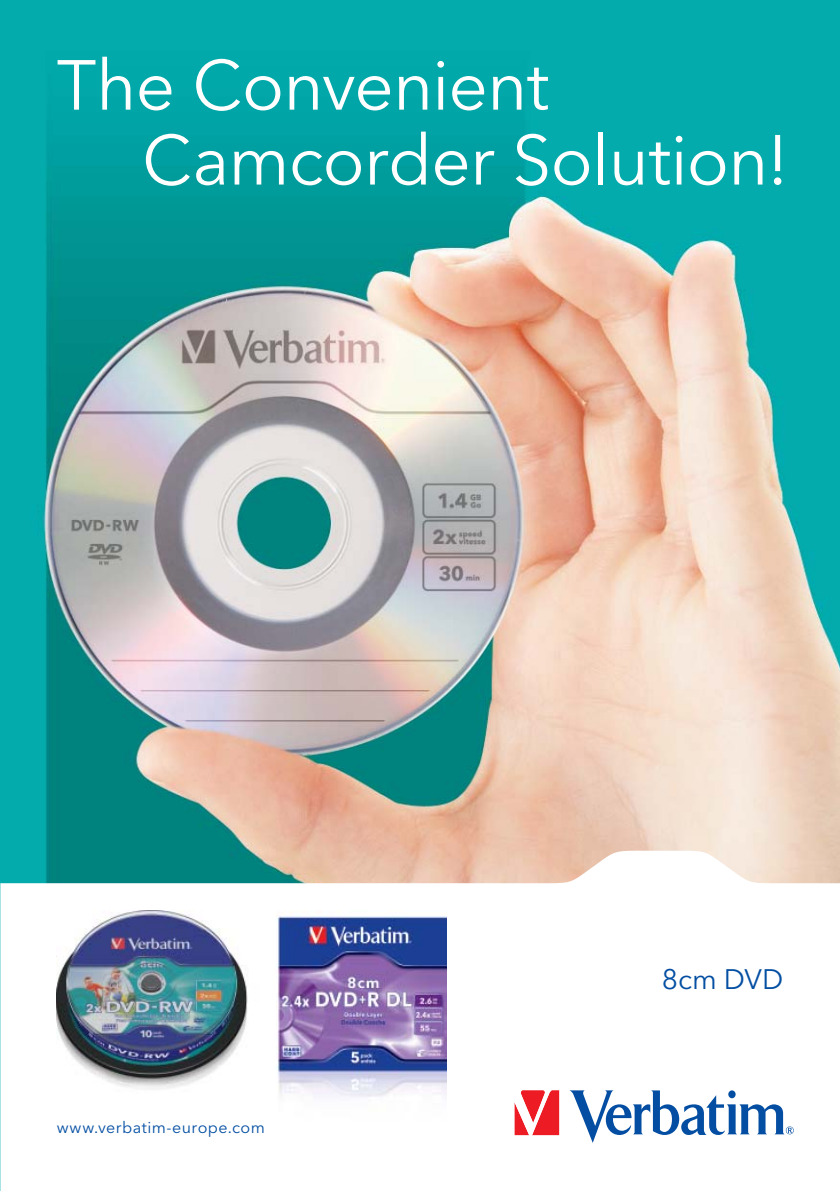
<style>
.page{position:relative;width:840px;height:1191px;background:#fff}
.page>*{position:absolute;margin:0;border:0;box-sizing:border-box;transform-origin:0 0}
.t1{font:70px/74.8px "Avenir Next LT Pro";letter-spacing:-.015em;color:#fff}
.t2{font:28px "Avenir Next LT Pro";color:#034ea2}
.t3{font:16px "Avenir Next LT Pro";letter-spacing:.025em;color:#034ea2}
</style>
<div class="page">
<img style="left:0;top:0;width:839px;height:850px">
<svg style="left:0;top:850px;width:839px;height:341px"></svg>
<img style="left:57px;top:910px;width:389px;height:281px">
<svg style="left:514px;top:1090px;width:45px;height:45px"></svg>
<svg style="left:569px;top:1090px;width:224px;height:52px"></svg>
<p class="t1" style="left:142px;top:54px;width:648px;text-indent:-85px">The Convenient<br>Camcorder Solution!</p>
<p class="t3" style="left:57px;top:1121px;width:209px">www.verbatim-europe.com</p>
<p class="t2" style="left:661px;top:968px;width:123px">8cm DVD</p>
</div>
